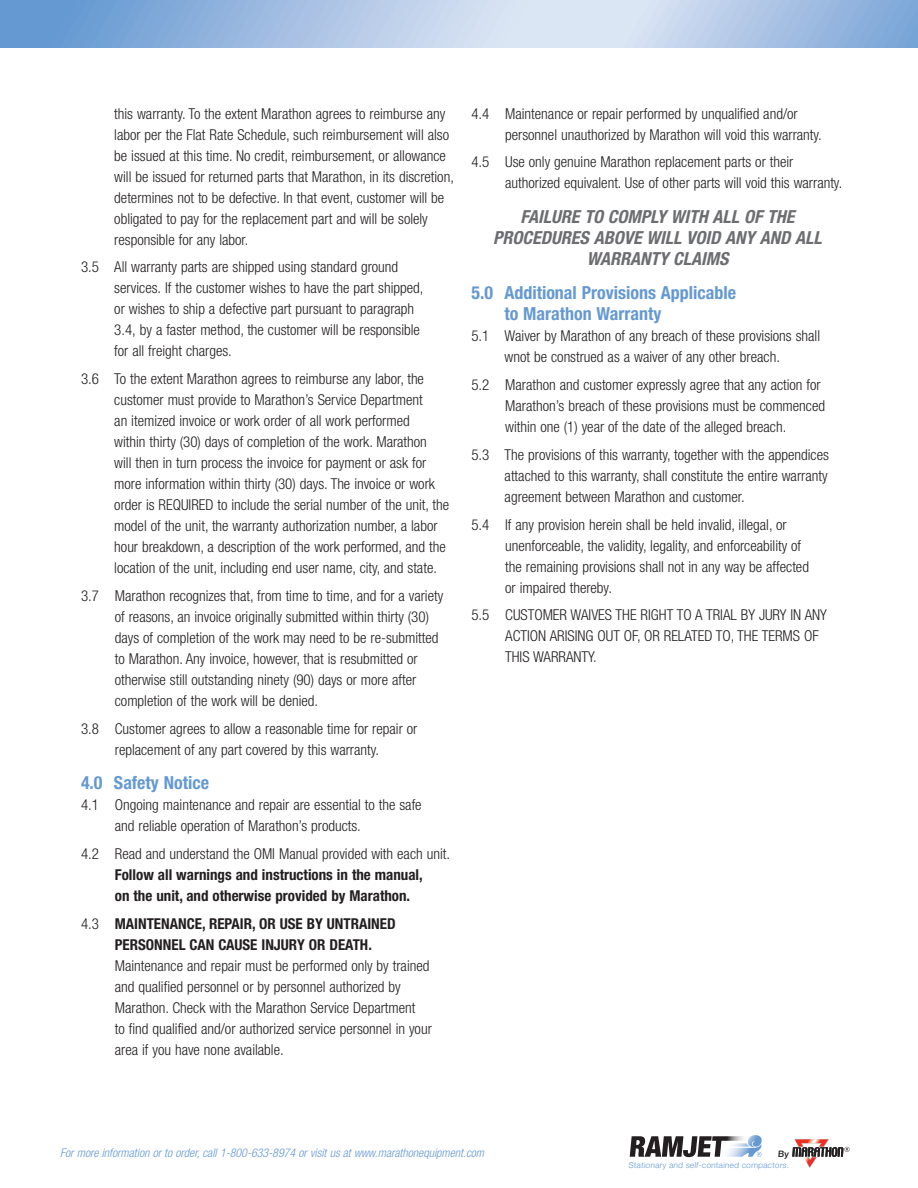
<style>
.page{position:relative;width:918px;height:1188px;background:#fff}
.page>*{position:absolute;margin:0;border:0;box-sizing:border-box;transform-origin:0 0}
.Sub-Headline{font:italic 700 condensed 18px/21px "Helvetica Neue LT Std";color:#6c6d70;text-align:center}
.Headline{font:700 condensed 18px/21px "Helvetica Neue LT Std";color:#6599d1}
.Body_Copy{font:300 condensed 15px/21px "Helvetica Neue LT Std";color:#231f20}
.Body_Copy-2{font:700 condensed 15px/21px "Helvetica Neue LT Std";color:#231f20;text-align:center}
.t1{font:italic 300 condensed 12px "Helvetica Neue LT Std";color:#6599d1}
.t2{font:500 8.85px "Helvetica Neue LT Std";color:#231f20}
.t3{font:300 8.25px "Helvetica Neue LT Std";color:#6599d1}
.s1{font-weight:300}
.s2{font-weight:700}
</style>
<div class="page">
<svg style="left:0;top:0;width:918px;height:47px"></svg>
<svg style="left:630px;top:1135px;width:132px;height:22px"></svg>
<svg style="left:792px;top:1139px;width:58px;height:29px"></svg>
<p class="Body_Copy" style="left:114px;top:103px;width:341px">this warranty. To the extent Marathon agrees to reimburse any labor per the Flat Rate Schedule, such reimbursement will also be issued at this time. No credit, reimbursement, or allowance will be issued for returned parts that Marathon, in its discretion, determines not to be defective. In that event, customer will be obligated to pay for the replacement part and will be solely responsible for any labor.</p>
<p class="Body_Copy" style="left:114px;top:257px;width:311px;text-indent:-33px">3.5 All warranty parts are shipped using standard ground services. If the customer wishes to have the part shipped, or wishes to ship a defective part pursuant to paragraph 3.4, by a faster method, the customer will be responsible for all freight charges.</p>
<p class="Body_Copy" style="left:114px;top:368px;width:336px;text-indent:-33px">3.6 To the extent Marathon agrees to reimburse any labor, the customer must provide to Marathon’s Service Department<br>an itemized invoice or work order of all work performed<br>within thirty (30) days of completion of the work. Marathon<br>will then in turn process the invoice for payment or ask for more information within thirty (30) days. The invoice or work order is REQUIRED to include the serial number of the unit, the model of the unit, the warranty authorization number, a labor hour breakdown, a description of the work performed, and the location of the unit, including end user name, city, and state.</p>
<p class="Body_Copy" style="left:115px;top:585px;width:330px;text-indent:-34px">3.7 Marathon recognizes that, from time to time, and for a variety of reasons, an invoice originally submitted within thirty (30) days of completion of the work may need to be re-submitted to Marathon. Any invoice, however, that is resubmitted or otherwise still outstanding ninety (90) days or more after completion of the work will be denied.</p>
<p class="Body_Copy" style="left:81px;top:718px;width:338px;text-align:center">3.8 Customer agrees to allow a reasonable time for repair or replacement of any part covered by this warranty.</p>
<p class="Headline" style="left:81px;top:772px;width:130px">4.0 Safety Notice</p>
<p class="Body_Copy" style="left:115px;top:794px;width:308px;text-indent:-34px">4.1 Ongoing maintenance and repair are essential to the safe and reliable operation of Marathon’s products.</p>
<p class="Body_Copy-2" style="left:81px;top:843px;width:371px"><span class="s1">4.2 Read and understand the OMI Manual provided with each unit.<br></span>Follow all warnings and instructions in the manual,<br>on the unit, and otherwise provided by Marathon.</p>
<p class="Body_Copy" style="left:115px;top:913px;width:319px;text-indent:-34px">4.3 <span class="s2">MAINTENANCE, REPAIR, OR USE BY UNTRAINED PERSONNEL CAN CAUSE INJURY OR DEATH.<br></span>Maintenance and repair must be performed only by trained and qualified personnel or by personnel authorized by Marathon. Check with the Marathon Service Department<br>to find qualified and/or authorized service personnel in your area if you have none available.</p>
<p class="Body_Copy" style="left:505px;top:103px;width:318px;text-indent:-34px">4.4 Maintenance or repair performed by unqualified and/or personnel unauthorized by Marathon will void this warranty.</p>
<p class="Body_Copy" style="left:505px;top:152px;width:339px;text-indent:-34px">4.5 Use only genuine Marathon replacement parts or their authorized equivalent. Use of other parts will void this warranty.</p>
<p class="Sub-Headline" style="left:493px;top:206px;width:330px">FAILURE TO COMPLY WITH ALL OF THE<br>PROCEDURES ABOVE WILL VOID ANY AND ALL<br>WARRANTY CLAIMS</p>
<p class="Headline" style="left:504px;top:282px;width:233px;text-indent:-33px">5.0 Additional Provisions Applicable to Marathon Warranty</p>
<p class="Body_Copy" style="left:471px;top:326px;width:350px;text-align:center">5.1 Waiver by Marathon of any breach of these provisions shall wnot be construed as a waiver of any other breach.</p>
<p class="Body_Copy" style="left:505px;top:374px;width:321px;text-indent:-34px">5.2 Marathon and customer expressly agree that any action for<br>Marathon’s breach of these provisions must be commenced within one (1) year of the date of the alleged breach.</p>
<p class="Body_Copy" style="left:505px;top:444px;width:326px;text-align:justify;text-indent:-33px">5.3 The provisions of this warranty, together with the appendices attached to this warranty, shall constitute the entire warranty agreement between Marathon and customer.</p>
<p class="Body_Copy" style="left:505px;top:514px;width:305px;text-indent:-34px">5.4 If any provision herein shall be held invalid, illegal, or unenforceable, the validity, legality, and enforceability of the remaining provisions shall not in any way be affected or impaired thereby.</p>
<p class="Body_Copy" style="left:505px;top:605px;width:323px;text-indent:-34px">5.5 CUSTOMER WAIVES THE RIGHT TO A TRIAL BY JURY IN ANY<br>ACTION ARISING OUT OF, OR RELATED TO, THE TERMS OF<br>THIS WARRANTY.</p>
<p class="t1" style="left:60px;top:1146px;width:426px">For more information or to order, call 1-800-633-8974 or visit us at www.marathonequipment.com</p>
<p class="t2" style="left:778px;top:1148px;width:12px">By</p>
<p class="t3" style="left:628px;top:1160px;width:163px">Stationary and self-contained compactors.</p>
</div>
